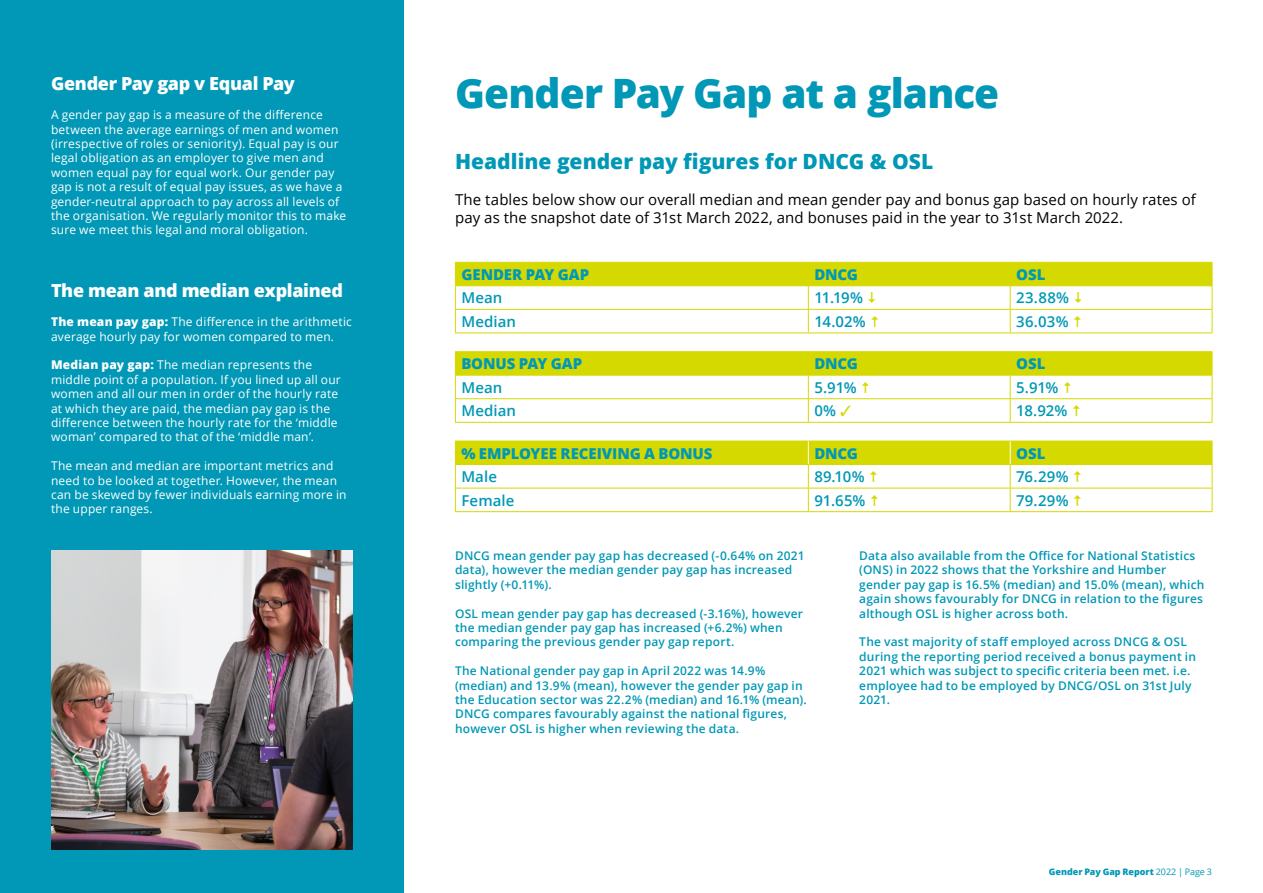
<style>
.page{position:relative;width:1263px;height:893px;background:#fff}
.page>*{position:absolute;margin:0;border:0;box-sizing:border-box;transform-origin:0 0}
.t1{font:800 40.5px "Open Sans";letter-spacing:-.02em;color:#0098b6}
.t2{font:800 21px "Open Sans";color:#0098b6}
.t3{font:800 18px "Open Sans";letter-spacing:-.02em;color:#fff}
.t4{font:15px/18px "Open Sans";letter-spacing:.005em;color:#000}
.t5{font:600 15px "Open Sans";letter-spacing:.005em;color:#0098b6}
.t6{font:800 15px "Open Sans";letter-spacing:-.01em;color:#0098b6}
.t7{font:600 12px/14.4px "Open Sans";letter-spacing:.015em;color:#0098b6}
.t8{font:12px/14.4px "Open Sans";letter-spacing:.015em;color:#fff}
.t9{font:800 9px "Open Sans";color:#0098b6}
.s1{font-weight:800}
.s2{color:#d5d900}
.s3{font-weight:400}
</style>
<div class="page">
<div style="left:0;top:0;width:404px;height:893px;background:#0098b6"></div>
<img style="left:51px;top:551px;width:302px;height:298px">
<hr style="left:455px;top:333px;width:353px;height:1px;background:#d5d900">
<hr style="left:808px;top:333px;width:202px;height:1px;background:#d5d900">
<hr style="left:1010px;top:333px;width:202px;height:1px;background:#d5d900">
<hr style="left:455px;top:351px;width:353px;height:1px;background:#d5d900">
<hr style="left:808px;top:351px;width:202px;height:1px;background:#d5d900">
<hr style="left:1010px;top:351px;width:202px;height:1px;background:#d5d900">
<hr style="left:455px;top:422px;width:353px;height:1px;background:#d5d900">
<hr style="left:808px;top:422px;width:202px;height:1px;background:#d5d900">
<hr style="left:1010px;top:422px;width:202px;height:1px;background:#d5d900">
<svg style="left:455px;top:352px;width:758px;height:70px"></svg>
<hr style="left:455px;top:511px;width:353px;height:1px;background:#d5d900">
<hr style="left:808px;top:511px;width:202px;height:1px;background:#d5d900">
<hr style="left:1010px;top:511px;width:202px;height:1px;background:#d5d900">
<svg style="left:455px;top:441px;width:758px;height:70px"></svg>
<svg style="left:455px;top:262px;width:758px;height:71px"></svg>
<h3 class="t3" style="left:51px;top:70px;width:245px">Gender Pay gap v Equal Pay</h3>
<p class="t8" style="left:51px;top:107px;width:297px">A gender pay gap is a measure of the difference between the average earnings of men and women (irrespective of roles or seniority). Equal pay is our legal obligation as an employer to give men and women equal pay for equal work. Our gender pay gap is not a result of equal pay issues, as we have a gender-neutral approach to pay across all levels of the organisation. We regularly monitor this to make sure we meet this legal and moral obligation.</p>
<h3 class="t3" style="left:51px;top:277px;width:293px">The mean and median explained</h3>
<p class="t8" style="left:51px;top:314px;width:302px"><span class="s1">The mean pay gap:</span> The difference in the arithmetic average hourly pay for women compared to men.</p>
<p class="t8" style="left:51px;top:357px;width:291px"><span class="s1">Median pay gap:</span> The median represents the middle point of a population. If you lined up all our women and all our men in order of the hourly rate at which they are paid, the median pay gap is the difference between the hourly rate for the ‘middle woman’ compared to that of the ‘middle man’.</p>
<p class="t8" style="left:51px;top:458px;width:297px">The mean and median are important metrics and need to be looked at together. However, the mean can be skewed by fewer individuals earning more in the upper ranges.</p>
<h1 class="t1" style="left:455px;top:62px;width:546px">Gender Pay Gap at a glance</h1>
<h2 class="t2" style="left:455px;top:145px;width:480px">Headline gender pay figures for DNCG &amp; OSL</h2>
<p class="t4" style="left:455px;top:190px;width:742px">The tables below show our overall median and mean gender pay and bonus gap based on hourly rates of pay as the snapshot date of 31st March 2022, and bonuses paid in the year to 31st March 2022.</p>
<p class="t6" style="left:461px;top:263px;width:129px">GENDER PAY GAP</p>
<p class="t6" style="left:814px;top:263px;width:45px">DNCG</p>
<p class="t6" style="left:1016px;top:263px;width:31px">OSL</p>
<p class="t5" style="left:461px;top:288px;width:42px">Mean</p>
<p class="t5" style="left:814px;top:288px;width:50px">11.19%</p>
<p class="t5" style="left:1016px;top:288px;width:54px">23.88%</p>
<p class="t5" style="left:461px;top:311px;width:56px">Median</p>
<p class="t5" style="left:814px;top:311px;width:67px">14.02% <span class="s2">•</span></p>
<p class="t5" style="left:1016px;top:311px;width:68px">36.03% <span class="s2">•</span></p>
<p class="t6" style="left:461px;top:352px;width:122px">BONUS PAY GAP</p>
<p class="t6" style="left:814px;top:352px;width:45px">DNCG</p>
<p class="t6" style="left:1016px;top:352px;width:31px">OSL</p>
<p class="t5" style="left:461px;top:377px;width:42px">Mean</p>
<p class="t5" style="left:814px;top:377px;width:58px">5.91% <span class="s2">•</span></p>
<p class="t5" style="left:1016px;top:377px;width:58px">5.91% <span class="s2">•</span></p>
<p class="t5" style="left:461px;top:400px;width:56px">Median</p>
<p class="t5" style="left:814px;top:400px;width:39px">0% <span class="s2">✓</span></p>
<p class="t5" style="left:1016px;top:401px;width:67px">18.92% <span class="s2">•</span></p>
<p class="t6" style="left:461px;top:442px;width:253px">% EMPLOYEE RECEIVING A BONUS</p>
<p class="t6" style="left:814px;top:442px;width:45px">DNCG</p>
<p class="t6" style="left:1016px;top:442px;width:31px">OSL</p>
<p class="t5" style="left:461px;top:466px;width:37px">Male</p>
<p class="t5" style="left:814px;top:466px;width:66px">89.10% <span class="s2">•</span></p>
<p class="t5" style="left:1016px;top:466px;width:68px">76.29% <span class="s2">•</span></p>
<p class="t5" style="left:461px;top:490px;width:55px">Female</p>
<p class="t5" style="left:814px;top:490px;width:67px">91.65% <span class="s2">•</span></p>
<p class="t5" style="left:1016px;top:490px;width:68px">79.29% <span class="s2">•</span></p>
<p class="t7" style="left:455px;top:548px;width:351px">DNCG mean gender pay gap has decreased (-0.64% on 2021 data), however the median gender pay gap has increased slightly (+0.11%).</p>
<p class="t7" style="left:455px;top:606px;width:349px">OSL mean gender pay gap has decreased (-3.16%), however the median gender pay gap has increased (+6.2%) when comparing the previous gender pay gap report.</p>
<p class="t7" style="left:455px;top:663px;width:353px">The National gender pay gap in April 2022 was 14.9% (median) and 13.9% (mean), however the gender pay gap in the Education sector was 22.2% (median) and 16.1% (mean).<br>DNCG compares favourably against the national figures, however OSL is higher when reviewing the data.</p>
<p class="t7" style="left:859px;top:548px;width:347px">Data also available from the Office for National Statistics (ONS) in 2022 shows that the Yorkshire and Humber gender pay gap is 16.5% (median) and 15.0% (mean), which again shows favourably for DNCG in relation to the figures although OSL is higher across both.</p>
<p class="t7" style="left:859px;top:634px;width:338px">The vast majority of staff employed across DNCG &amp; OSL during the reporting period received a bonus payment in 2021 which was subject to specific criteria been met. i.e. employee had to be employed by DNCG/OSL on 31st July 2021.</p>
<p class="t9" style="left:1049px;top:865px;width:165px">Gender Pay Gap Report <span class="s3">2022 | Page 3</span></p>
</div>
